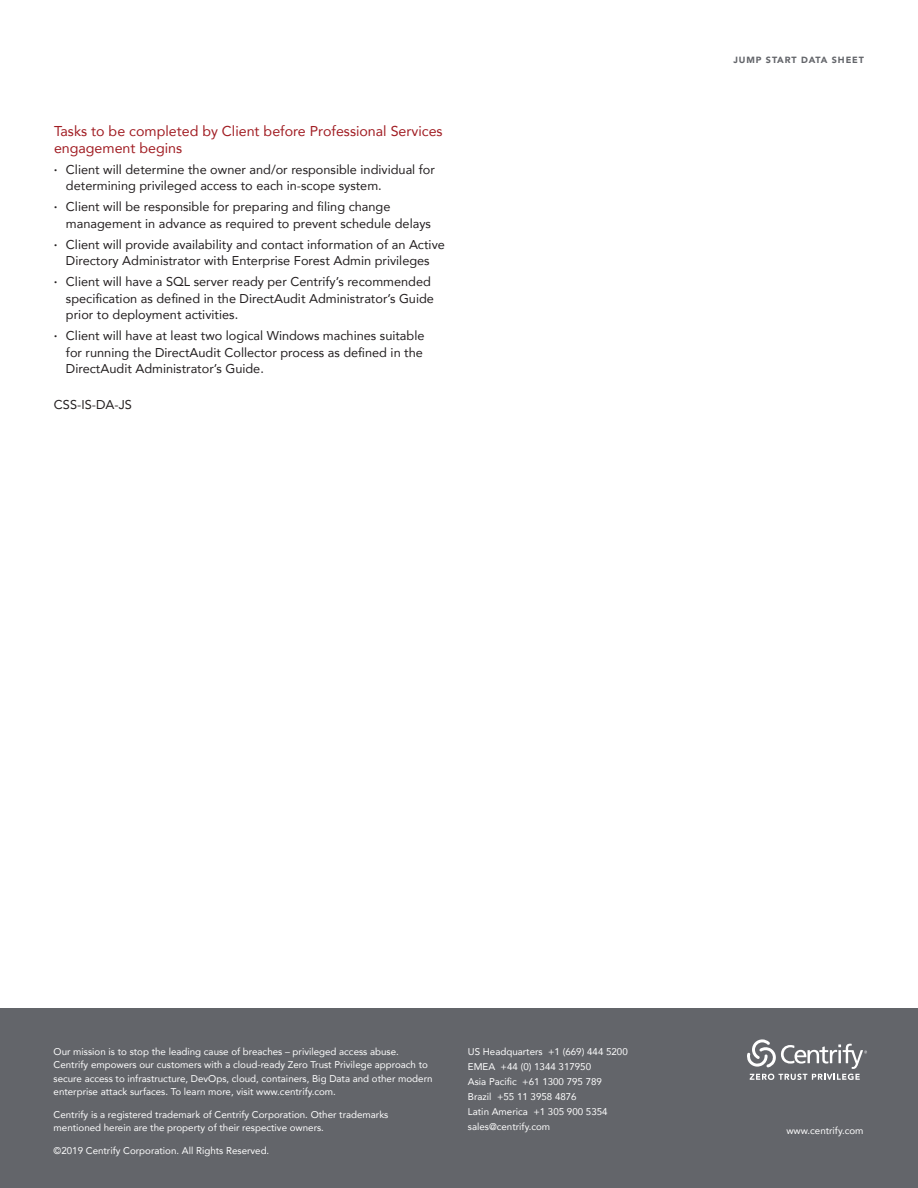
<style>
.page{position:relative;width:918px;height:1188px;background:#fff}
.page>*{position:absolute;margin:0;border:0;box-sizing:border-box;transform-origin:0 0}
.t1{font:14.25px/16.5px "Avenir";color:#a11d23}
.t2{font:12.75px/16.5px "Avenir";color:#231f20}
.t3{font:9.75px/15px "Avenir";color:#fff}
.t4{font:900 9px "Avenir";letter-spacing:.1em;color:#63656a}
.s1{font-weight:800}
</style>
<div class="page">
<div style="left:0;top:1008px;width:918px;height:180px;background:#63656a"></div>
<svg style="left:747px;top:1039px;width:120px;height:41px"></svg>
<p class="t1" style="left:54px;top:122px;width:390px">Tasks to be completed by Client before Professional Services engagement begins</p>
<p class="t2" style="left:66px;top:161px;width:370px;text-indent:-12px"><span class="s1">∙</span> Client will determine the owner and/or responsible individual for determining privileged access to each in-scope system.</p>
<p class="t2" style="left:66px;top:198px;width:366px;text-indent:-12px"><span class="s1">∙</span> Client will be responsible for preparing and filing change management in advance as required to prevent schedule delays</p>
<p class="t2" style="left:54px;top:236px;width:392px;text-align:center"><span class="s1">∙</span> Client will provide availability and contact information of an Active<br>Directory Administrator with Enterprise Forest Admin privileges</p>
<p class="t2" style="left:66px;top:273px;width:370px;text-indent:-12px"><span class="s1">∙</span> Client will have a SQL server ready per Centrify’s recommended specification as defined in the DirectAudit Administrator’s Guide prior to deployment activities.</p>
<p class="t2" style="left:66px;top:327px;width:360px;text-align:justify;text-indent:-12px"><span class="s1">∙</span> Client will have at least two logical Windows machines suitable for running the DirectAudit Collector process as defined in the DirectAudit Administrator’s Guide.</p>
<p class="t2" style="left:54px;top:396px;width:79px">CSS-IS-DA-JS</p>
<p class="t4" style="left:733px;top:52px;width:132px">JUMP START DATA SHEET</p>
<p class="t3" style="left:54px;top:1044px;width:380px;line-height:13.5px">Our mission is to stop the leading cause of breaches – privileged access abuse.<br>Centrify empowers our customers with a cloud-ready Zero Trust Privilege approach to secure access to infrastructure, DevOps, cloud, containers, Big Data and other modern enterprise attack surfaces. To learn more, visit www.centrify.com.</p>
<p class="t3" style="left:54px;top:1107px;width:336px;line-height:13.5px">Centrify is a registered trademark of Centrify Corporation. Other trademarks mentioned herein are the property of their respective owners.</p>
<p class="t3" style="left:54px;top:1143px;width:217px">©2019 Centrify Corporation. All Rights Reserved.</p>
<p class="t3" style="left:468px;top:1044px;width:161px">US Headquarters +1 (669) 444 5200<br>EMEA +44 (0) 1344 317950<br>Asia Pacific +61 1300 795 789<br>Brazil +55 11 3958 4876<br>Latin America +1 305 900 5354 sales@centrify.com</p>
<p class="t3" style="left:786px;top:1123px;width:79px">www.centrify.com</p>
</div>
